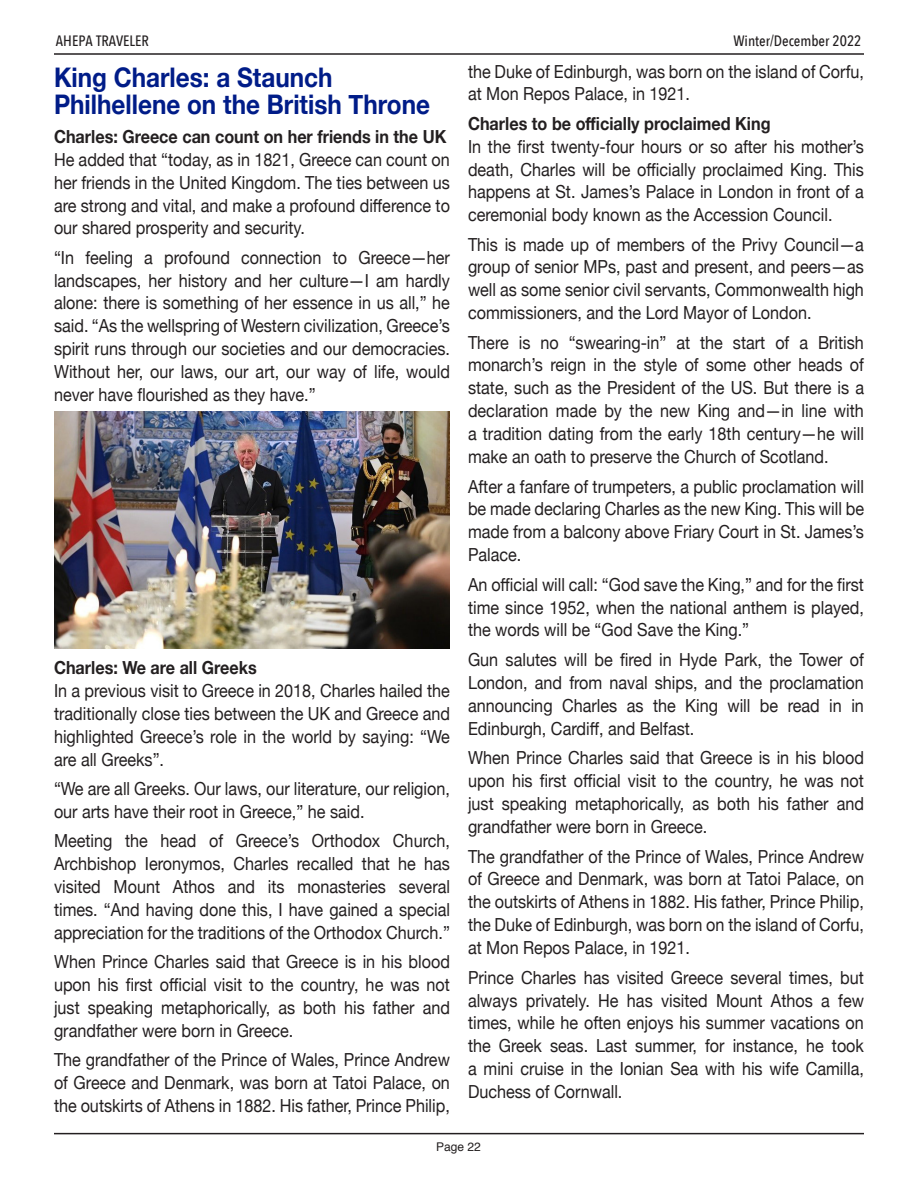
<style>
.page{position:relative;width:918px;height:1188px;background:#fff}
.page>*{position:absolute;margin:0;border:0;box-sizing:border-box;transform-origin:0 0}
.t1{font:700 27px/27px "Helvetica Neue";color:#001c88;scale:.9 1}
.t2{font:18px/22.8px "Helvetica Neue";color:#231f20;text-align:justify;scale:.9 1}
.t3{font:700 18px "Helvetica Neue";color:#231f20;scale:.9 1}
.t4{font:500 15px "Avenir Next Condensed";color:#231f20}
.t5{font:12px "Helvetica";color:#231f20}
</style>
<div class="page">
<hr style="left:54px;top:53px;width:810px;height:2px;background:#231f20">
<hr style="left:54px;top:1133px;width:810px;height:1px;background:#231f20">
<img style="left:54px;top:411px;width:396px;height:237px">
<p class="t4" style="left:56px;top:31px;width:94px">AHEPA TRAVELER</p>
<p class="t4" style="left:733px;top:31px;width:130px">Winter/December 2022</p>
<h1 class="t1" style="left:54px;top:64px;width:419px">King Charles: a Staunch<br>Philhellene on the British Throne</h1>
<p class="t3" style="left:54px;top:123px;width:438px">Charles: Greece can count on her friends in the UK</p>
<p class="t2" style="left:54px;top:149px;width:442px">He added that “today, as in 1821, Greece can count on her friends in the United Kingdom. The ties between us are strong and vital, and make a profound difference to our shared prosperity and security.</p>
<p class="t2" style="left:54px;top:247px;width:442px">“In feeling a profound connection to Greece—her landscapes, her history and her culture—I am hardly alone: there is something of her essence in us all,” he said. “As the wellspring of Western civilization, Greece’s spirit runs through our societies and our democracies.<br>Without her, our laws, our art, our way of life, would never have flourished as they have.”</p>
<p class="t2" style="left:468px;top:61px;width:441px">the Duke of Edinburgh, was born on the island of Corfu, at Mon Repos Palace, in 1921.</p>
<p class="t3" style="left:468px;top:109px;width:338px">Charles to be officially proclaimed King</p>
<p class="t2" style="left:468px;top:136px;width:442px">In the first twenty-four hours or so after his mother’s death, Charles will be officially proclaimed King. This happens at St. James’s Palace in London in front of a ceremonial body known as the Accession Council.</p>
<p class="t2" style="left:468px;top:234px;width:441px">This is made up of members of the Privy Council—a group of senior MPs, past and present, and peers—as well as some senior civil servants, Commonwealth high commissioners, and the Lord Mayor of London.</p>
<p class="t2" style="left:468px;top:332px;width:442px">There is no “swearing-in” at the start of a British monarch’s reign in the style of some other heads of state, such as the President of the US. But there is a declaration made by the new King and—in line with a tradition dating from the early 18th century—he will make an oath to preserve the Church of Scotland.</p>
<p class="t2" style="left:468px;top:476px;width:442px">After a fanfare of trumpeters, a public proclamation will be made declaring Charles as the new King. This will be made from a balcony above Friary Court in St. James’s Palace.</p>
<p class="t2" style="left:468px;top:574px;width:442px">An official will call: “God save the King,” and for the first time since 1952, when the national anthem is played, the words will be “God Save the King.”</p>
<p class="t2" style="left:468px;top:649px;width:442px">Gun salutes will be fired in Hyde Park, the Tower of London, and from naval ships, and the proclamation announcing Charles as the King will be read in in Edinburgh, Cardiff, and Belfast.</p>
<p class="t2" style="left:468px;top:748px;width:442px">When Prince Charles said that Greece is in his blood upon his first official visit to the country, he was not just speaking metaphorically, as both his father and grandfather were born in Greece.</p>
<p class="t2" style="left:468px;top:846px;width:442px">The grandfather of the Prince of Wales, Prince Andrew of Greece and Denmark, was born at Tatoi Palace, on the outskirts of Athens in 1882. His father, Prince Philip, the Duke of Edinburgh, was born on the island of Corfu, at Mon Repos Palace, in 1921.</p>
<p class="t2" style="left:468px;top:967px;width:442px">Prince Charles has visited Greece several times, but always privately. He has visited Mount Athos a few times, while he often enjoys his summer vacations on the Greek seas. Last summer, for instance, he took a mini cruise in the Ionian Sea with his wife Camilla, Duchess of Cornwall.</p>
<p class="t3" style="left:54px;top:654px;width:227px">Charles: We are all Greeks</p>
<p class="t2" style="left:54px;top:680px;width:441px">In a previous visit to Greece in 2018, Charles hailed the traditionally close ties between the UK and Greece and highlighted Greece’s role in the world by saying: “We are all Greeks”.</p>
<p class="t2" style="left:54px;top:778px;width:441px">“We are all Greeks. Our laws, our literature, our religion, our arts have their root in Greece,” he said.</p>
<p class="t2" style="left:54px;top:831px;width:442px">Meeting the head of Greece’s Orthodox Church, Archbishop Ieronymos, Charles recalled that he has visited Mount Athos and its monasteries several times. “And having done this, I have gained a special appreciation for the traditions of the Orthodox Church.”</p>
<p class="t2" style="left:54px;top:951px;width:442px">When Prince Charles said that Greece is in his blood upon his first official visit to the country, he was not just speaking metaphorically, as both his father and grandfather were born in Greece.</p>
<p class="t2" style="left:54px;top:1049px;width:442px">The grandfather of the Prince of Wales, Prince Andrew of Greece and Denmark, was born at Tatoi Palace, on the outskirts of Athens in 1882. His father, Prince Philip,</p>
<p class="t5" style="left:436px;top:1138px;width:46px">Page 22</p>
</div>
